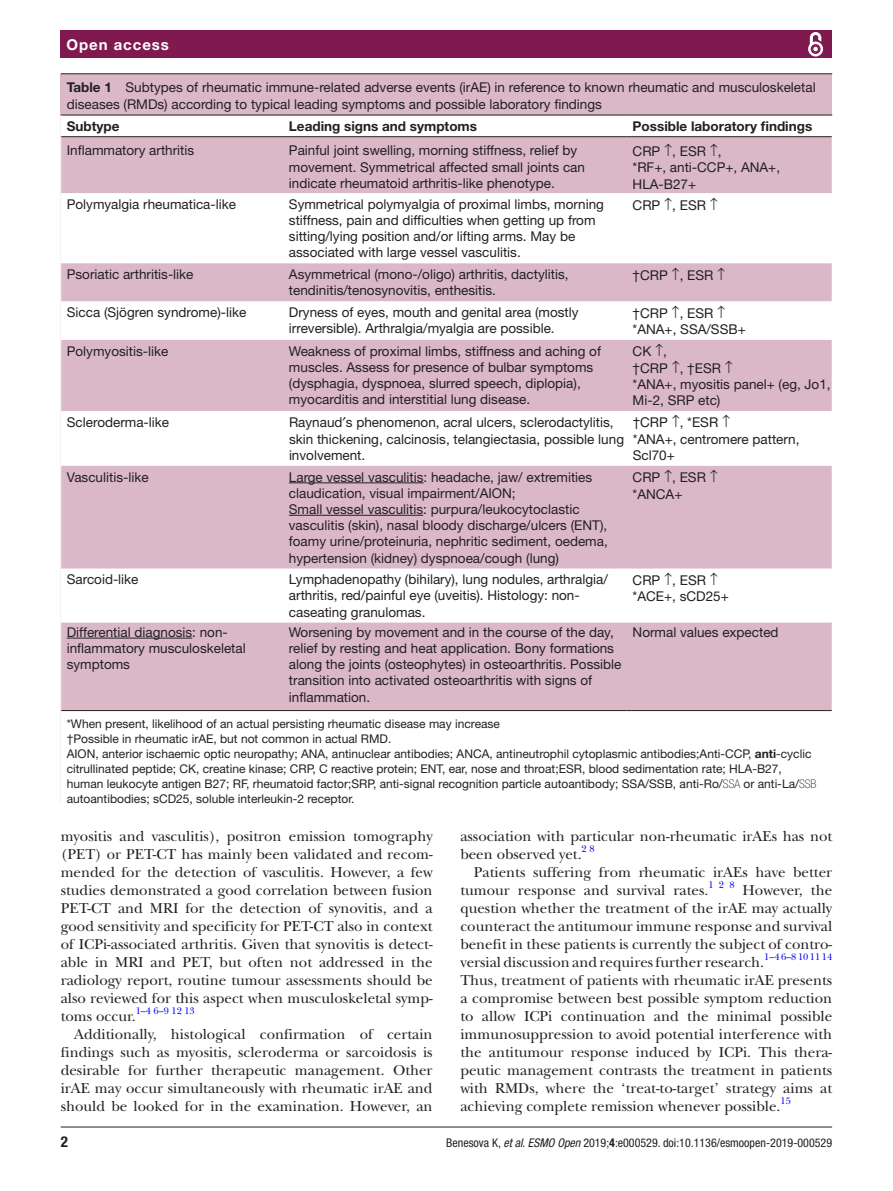
<style>
.page{position:relative;width:893px;height:1191px;background:#fff}
.page>*{position:absolute;margin:0;border:0;box-sizing:border-box;transform-origin:0 0}
.t1{font:15px/18px "New Baskerville";color:#231f20;text-align:justify}
.t2{font:700 15px "Helvetica Neue LT Std";letter-spacing:.065em;color:#fff}
.t3{font:700 condensed 15px "Helvetica Neue LT Std";color:#231f20}
.t4{font:13.5px/16.2px "Helvetica Neue LT Std";color:#231f20}
.t5{font:700 13.5px "Helvetica Neue LT Std";color:#231f20}
.t6{font:12px/15px "Helvetica Neue LT Std";color:#231f20}
.t7{font:condensed 12px "Helvetica Neue LT Std";color:#231f20}
.t8{font:9.9px "New Baskerville";color:#00f}
.s1{font-weight:700}
.s2{font-weight:100;font-stretch:condensed}
.s3{font-style:italic}
</style>
<div class="page">
<div style="left:61px;top:31px;width:771px;height:27px;background:#80194f"></div>
<svg style="left:808px;top:32px;width:15px;height:25px"></svg>
<div style="left:812px;top:45px;width:7px;height:8px;border:1px solid #80194f;border-radius:50%"></div>
<hr style="left:61px;top:1126px;width:771px;height:1px;background:#231f20">
<div style="left:61px;top:74px;width:771px;height:729px;background:#dab8c8"></div>
<hr style="left:61px;top:73px;width:771px;height:1px;background:#231f20">
<svg style="left:61px;top:116px;width:771px;height:687px"></svg>
<hr style="left:61px;top:115px;width:222px;height:1px;background:#231f20">
<hr style="left:61px;top:136px;width:222px;height:1px;background:#231f20">
<hr style="left:283px;top:115px;width:344px;height:1px;background:#231f20">
<hr style="left:283px;top:136px;width:344px;height:1px;background:#231f20">
<hr style="left:627px;top:115px;width:205px;height:1px;background:#231f20">
<hr style="left:627px;top:136px;width:205px;height:1px;background:#231f20">
<hr style="left:283px;top:710px;width:344px;height:1px;background:#231f20">
<hr style="left:61px;top:710px;width:222px;height:1px;background:#231f20">
<hr style="left:627px;top:710px;width:205px;height:1px;background:#231f20">
<svg style="left:60px;top:115px;width:1px;height:22px"></svg>
<hr style="left:289px;top:482px;width:135px;height:1px;background:#231f20">
<hr style="left:289px;top:515px;width:134px;height:1px;background:#231f20">
<hr style="left:67px;top:638px;width:125px;height:1px;background:#231f20">
<hr style="left:67px;top:727px;width:765px;height:2px;background:#fff">
<hr style="left:67px;top:742px;width:765px;height:2px;background:#fff">
<hr style="left:67px;top:802px;width:765px;height:2px;background:#fff">
<svg style="left:343px;top:417px;width:3px;height:4px"></svg>
<p class="t2" style="left:66px;top:35px;width:104px">Open access</p>
<p class="t4" style="left:67px;top:79px;width:750px"><span class="s1">Table 1</span> Subtypes of rheumatic immune-related adverse events (irAE) in reference to known rheumatic and musculoskeletal diseases (RMDs) according to typical leading symptoms and possible laboratory findings</p>
<p class="t5" style="left:67px;top:117px;width:54px">Subtype</p>
<p class="t5" style="left:289px;top:117px;width:190px">Leading signs and symptoms</p>
<p class="t5" style="left:633px;top:117px;width:181px">Possible laboratory findings</p>
<p class="t4" style="left:67px;top:142px;width:129px">Inflammatory arthritis</p>
<p class="t4" style="left:289px;top:142px;width:298px">Painful joint swelling, morning stiffness, relief by movement. Symmetrical affected small joints can indicate rheumatoid arthritis-like phenotype.</p>
<p class="t4" style="left:633px;top:143px;width:149px">CRP ↑, ESR ↑,<br>*RF+, anti-CCP+, ANA+,<br>HLA-B27+</p>
<p class="t4" style="left:67px;top:196px;width:171px">Polymyalgia rheumatica-like</p>
<p class="t4" style="left:289px;top:196px;width:317px">Symmetrical polymyalgia of proximal limbs, morning stiffness, pain and difficulties when getting up from sitting/lying position and/or lifting arms. May be associated with large vessel vasculitis.</p>
<p class="t4" style="left:633px;top:196px;width:87px">CRP ↑, ESR ↑</p>
<p class="t4" style="left:67px;top:266px;width:128px">Psoriatic arthritis-like</p>
<p class="t4" style="left:289px;top:266px;width:281px">Asymmetrical (mono-/oligo) arthritis, dactylitis, tendinitis/tenosynovitis, enthesitis.</p>
<p class="t4" style="left:633px;top:267px;width:94px">†CRP ↑, ESR ↑</p>
<p class="t4" style="left:67px;top:304px;width:181px">Sicca (Sjögren syndrome)-like</p>
<p class="t4" style="left:289px;top:304px;width:291px">Dryness of eyes, mouth and genital area (mostly irreversible). Arthralgia/myalgia are possible.</p>
<p class="t4" style="left:633px;top:304px;width:115px">†CRP ↑, ESR ↑ *ANA+, SSA/SSB+</p>
<p class="t4" style="left:67px;top:342px;width:103px">Polymyositis-like</p>
<p class="t4" style="left:289px;top:342px;width:314px">Weakness of proximal limbs, stiffness and aching of muscles. Assess for presence of bulbar symptoms (dysphagia, dyspnoea, slurred speech, diplopia), myocarditis and interstitial lung disease.</p>
<p class="t4" style="left:633px;top:343px;width:199px">CK ↑,<br>†CRP ↑, †ESR ↑<br>*ANA+, myositis panel+ (eg, Jo1,<br>Mi-2, SRP etc)</p>
<p class="t4" style="left:67px;top:413px;width:104px">Scleroderma-like</p>
<p class="t4" style="left:289px;top:414px;width:337px">Raynaud s phenomenon, acral ulcers, sclerodactylitis, skin thickening, calcinosis, telangiectasia, possible lung involvement.</p>
<p class="t4" style="left:633px;top:414px;width:168px">†CRP ↑, *ESR ↑<br>*ANA+, centromere pattern,<br>Scl70+</p>
<p class="t4" style="left:67px;top:468px;width:83px">Vasculitis-like</p>
<p class="t4" style="left:289px;top:468px;width:320px">Large vessel vasculitis: headache, jaw/ extremities claudication, visual impairment/AION;<br>Small vessel vasculitis: purpura/leukocytoclastic vasculitis (skin), nasal bloody discharge/ulcers (ENT), foamy urine/proteinuria, nephritic sediment, oedema, hypertension (kidney) dyspnoea/cough (lung)</p>
<p class="t4" style="left:633px;top:469px;width:87px">CRP ↑, ESR ↑ *ANCA+</p>
<p class="t4" style="left:67px;top:571px;width:73px">Sarcoid-like</p>
<p class="t4" style="left:289px;top:571px;width:321px">Lymphadenopathy (bihilary), lung nodules, arthralgia/ arthritis, red/painful eye (uveitis). Histology: non&shy;caseating granulomas.</p>
<p class="t4" style="left:633px;top:572px;width:98px">CRP ↑, ESR ↑ *ACE+, sCD25+</p>
<p class="t4" style="left:67px;top:623px;width:181px">Differential diagnosis: non&shy;inflammatory musculoskeletal symptoms</p>
<p class="t4" style="left:289px;top:623px;width:334px">Worsening by movement and in the course of the day, relief by resting and heat application. Bony formations along the joints (osteophytes) in osteoarthritis. Possible transition into activated osteoarthritis with signs of inflammation.</p>
<p class="t4" style="left:633px;top:623px;width:148px">Normal values expected</p>
<p class="t6" style="left:67px;top:716px;width:751px">*When present, likelihood of an actual persisting rheumatic disease may increase<br>†Possible in rheumatic irAE, but not common in actual RMD.<br>AION, anterior ischaemic optic neuropathy; ANA, antinuclear antibodies; ANCA, antineutrophil cytoplasmic antibodies;Anti-CCP, <span class="s1">anti</span>-cyclic citrullinated peptide; CK, creatine kinase; CRP, C reactive protein; ENT, ear, nose and throat;ESR, blood sedimentation rate; HLA-B27, human leukocyte antigen B27; RF, rheumatoid factor;SRP, anti-signal recognition particle autoantibody; SSA/SSB, anti-Ro/<span class="s2">SSA</span> or anti-La/<span class="s2">SSB </span>autoantibodies; sCD25, soluble interleukin-2 receptor.</p>
<p class="t1" style="left:61px;top:827px;width:373px">myositis and vasculitis), positron emission tomography (PET) or PET-CT has mainly been validated and recom&shy;mended for the detection of vasculitis. However, a few studies demonstrated a good correlation between fusion PET-CT and MRI for the detection of synovitis, and a good sensitivity and specificity for PET-CT also in context of ICPi-associated arthritis. Given that synovitis is detect&shy;able in MRI and PET, but often not addressed in the radiology report, routine tumour assessments should be also reviewed for this aspect when musculoskeletal symp&shy;toms occur.<sup>1–4</sup> <sup>6–9</sup> <sup>12</sup> <sup>13</sup></p>
<p class="t1" style="left:61px;top:1025px;width:373px;text-indent:14px">Additionally, histological confirmation of certain findings such as myositis, scleroderma or sarcoidosis is desirable for further therapeutic management. Other irAE may occur simultaneously with rheumatic irAE and should be looked for in the examination. However, an</p>
<p class="t1" style="left:460px;top:827px;width:373px">association with particular non-rheumatic irAEs has not been observed yet.</p>
<p class="t8" style="left:582px;top:843px;width:14px">2 8</p>
<p class="t1" style="left:460px;top:863px;width:373px;text-indent:14px">Patients suffering from rheumatic irAEs have better tumour response and survival rates.</p>
<p class="t8" style="left:708px;top:879px;width:28px">1 2 8</p>
<p class="t1" style="left:460px;top:881px;width:373px;text-indent:282px">However, the question whether the treatment of the irAE may actually counteract the antitumour immune response and survival benefit in these patients is currently the subject of contro&shy;versial discussion and requires further research.</p>
<p class="t8" style="left:764px;top:951px;width:69px">1–4 6–8 10 11 14</p>
<p class="t1" style="left:460px;top:971px;width:373px">Thus, treatment of patients with rheumatic irAE presents a compromise between best possible symptom reduction to allow ICPi continuation and the minimal possible immunosuppression to avoid potential interference with the antitumour response induced by ICPi. This thera&shy;peutic management contrasts the treatment in patients with RMDs, where the ‘treat-to-target’ strategy aims at achieving complete remission whenever possible.<sup>15</sup></p>
<p class="t3" style="left:61px;top:1132px;width:9px">2</p>
<p class="t7" style="left:446px;top:1135px;width:387px">Benesova K, <span class="s3">et al</span>. <span class="s3">ESMO Open</span> 2019;<span class="s1">4</span>:e000529. doi:10.1136/esmoopen-2019-000529</p>
</div>
